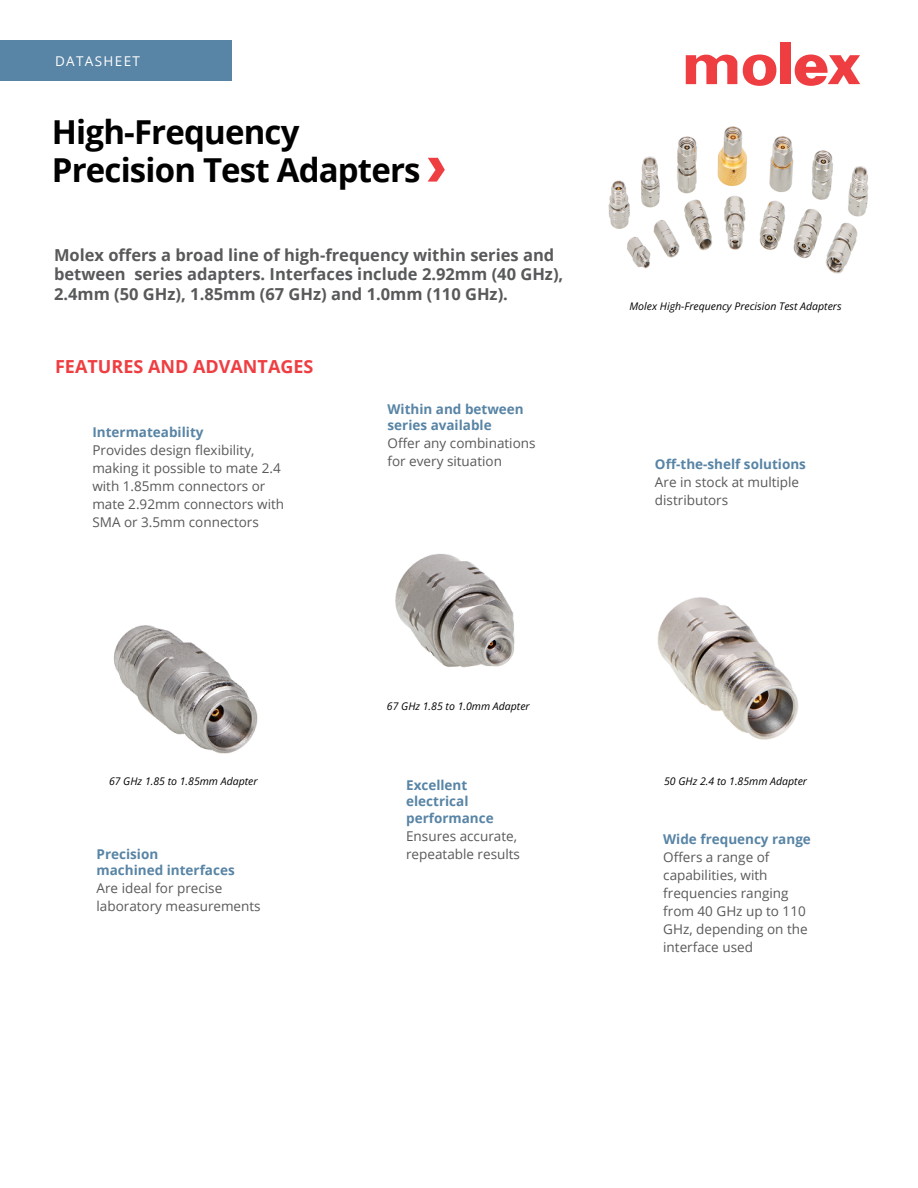
<style>
.page{position:relative;width:918px;height:1188px;background:#fff}
.page>*{position:absolute;margin:0;border:0;box-sizing:border-box;transform-origin:0 0}
.t1{font:700 33px/37.5px "Open Sans";letter-spacing:-.025em;color:#000}
.t2{font:700 18px "Open Sans";color:#ef3e42}
.t3{font:700 16.5px/19.5px "Open Sans";color:#58595b}
.t4{font:13.5px/18px "Open Sans";color:#58595b}
.t5{font:700 13.5px/16.5px "Open Sans";color:#5884a5}
.t6{font:13.5px "Open Sans";letter-spacing:.1em;color:#fff}
.t7{font:italic 10.5px "Open Sans";color:#000}
</style>
<div class="page">
<div style="left:0;top:40px;width:231px;height:41px;background:#5884a5"></div>
<div style="left:780px;top:43px;width:10px;height:41px;background:#ef3e42"></div>
<svg style="left:743px;top:55px;width:33px;height:31px"></svg>
<svg style="left:686px;top:54px;width:51px;height:30px"></svg>
<svg style="left:795px;top:55px;width:65px;height:31px"></svg>
<svg style="left:428px;top:158px;width:17px;height:24px"></svg>
<img style="left:608px;top:126px;width:261px;height:148px">
<img style="left:113px;top:625px;width:145px;height:129px">
<img style="left:395px;top:554px;width:120px;height:114px">
<img style="left:657px;top:597px;width:141px;height:143px">
<p class="t6" style="left:55px;top:52px;width:87px">DATASHEET</p>
<h1 class="t1" style="left:52px;top:113px;width:370px">High-Frequency<br>Precision Test Adapters</h1>
<p class="t3" style="left:54px;top:244px;width:511px">Molex offers a broad line of high-frequency within series and between series adapters. Interfaces include 2.92mm (40 GHz),<br>2.4mm (50 GHz), 1.85mm (67 GHz) and 1.0mm (110 GHz).</p>
<h2 class="t2" style="left:55px;top:354px;width:260px">FEATURES AND ADVANTAGES</h2>
<p class="t5" style="left:92px;top:424px;width:113px">Intermateability</p>
<p class="t4" style="left:92px;top:441px;width:193px">Provides design flexibility, making it possible to mate 2.4 with 1.85mm connectors or mate 2.92mm connectors with<br>SMA or 3.5mm connectors</p>
<p class="t5" style="left:388px;top:400px;width:138px">Within and between series available</p>
<p class="t4" style="left:388px;top:434px;width:150px">Offer any combinations for every situation</p>
<p class="t7" style="left:630px;top:299px;width:214px">Molex High-Frequency Precision Test Adapters</p>
<p class="t5" style="left:655px;top:456px;width:152px">Off-the-shelf solutions</p>
<p class="t4" style="left:655px;top:473px;width:146px">Are in stock at multiple distributors</p>
<p class="t7" style="left:109px;top:774px;width:150px">67 GHz 1.85 to 1.85mm Adapter</p>
<p class="t7" style="left:387px;top:699px;width:144px">67 GHz 1.85 to 1.0mm Adapter</p>
<p class="t5" style="left:406px;top:776px;width:89px">Excellent electrical performance</p>
<p class="t4" style="left:406px;top:826px;width:112px">Ensures accurate,</p>
<p class="t5" style="left:97px;top:845px;width:63px">Precision</p>
<p class="t4" style="left:406px;top:844px;width:115px">repeatable results</p>
<p class="t5" style="left:97px;top:862px;width:140px">machined interfaces</p>
<p class="t4" style="left:97px;top:879px;width:166px">Are ideal for precise laboratory measurements</p>
<p class="t7" style="left:664px;top:774px;width:144px">50 GHz 2.4 to 1.85mm Adapter</p>
<p class="t5" style="left:663px;top:830px;width:149px">Wide frequency range</p>
<p class="t4" style="left:663px;top:847px;width:146px">Offers a range of capabilities, with frequencies ranging from 40 GHz up to 110<br>GHz, depending on the interface used</p>
</div>
